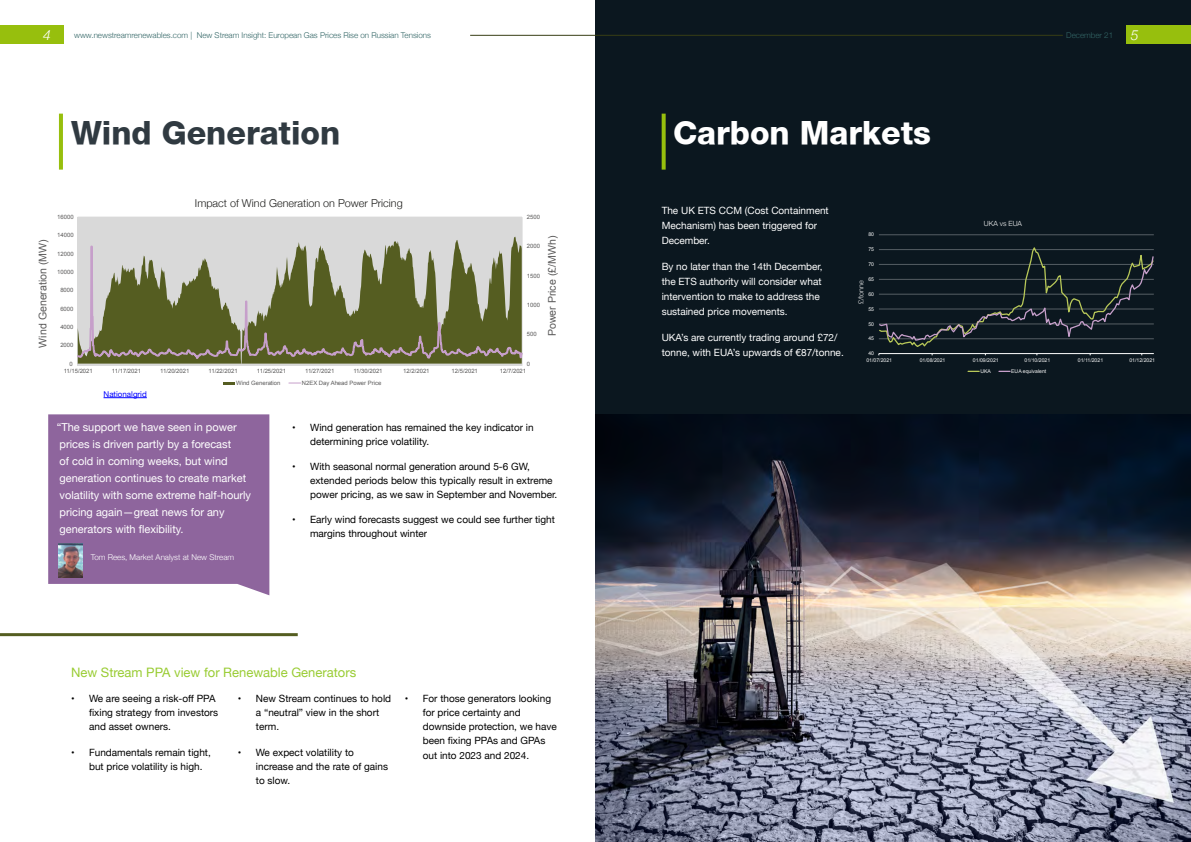
<style>
.page{position:relative;width:1191px;height:842px;background:#fff}
.page>*{position:absolute;margin:0;border:0;box-sizing:border-box;transform-origin:0 0}
.t1{font:800 32px "Helvetica Neue";color:#303a41}
.t2{font:800 32px "Helvetica Neue";color:#fff}
.t3{font:italic 300 14px "Helvetica Neue";color:#fff}
.t4{font:13px "Helvetica Neue";color:#9c3}
.t5{font:11px/17px "Helvetica Neue";color:#fff}
.t6{font:300 10.8px "Helvetica Neue";color:#1d1d1b}
.t7{font:10.6px "Arial";color:#5b5a5a}
.t8{font:10px/14px "Helvetica Neue";color:#000}
.t9{font:10px/15px "Helvetica Neue";color:#fff}
.t10{font:300 8px "Helvetica Neue";color:#366}
.t11{font:300 8px "Helvetica Neue";color:#fff}
.t12{font:8px "Helvetica Neue";color:#00f}
.t13{font:300 7.1px "Helvetica Neue";color:#f6f6f6}
.t14{font:5.9px "Arial";color:#5b5a5a}
.t15{font:5.1px "Arial";color:#f6f6f6}
.s1{font-weight:300;color:#fff}
</style>
<div class="page">
<div style="left:595px;top:0;width:596px;height:415px;background:#0b171f"></div>
<svg style="left:48px;top:414px;width:221px;height:181px;background:#946ea2"></svg>
<div style="left:77px;top:216px;width:446px;height:149px;background:#d9d9d9"></div>
<svg style="left:78px;top:237px;width:444px;height:126px;background:#b3b6a5"></svg>
<svg style="left:77px;top:363px;width:445px;height:3px"></svg>
<svg style="left:78px;top:245px;width:444px;height:115px;background:#888b69"></svg>
<svg style="left:223px;top:382px;width:12px;height:2px"></svg>
<svg style="left:289px;top:382px;width:12px;height:1px"></svg>
<img style="left:59px;top:544px;width:23px;height:34px">
<hr style="left:59px;top:114px;width:4px;height:56px;background:#97bf0d">
<svg style="left:661px;top:114px;width:4px;height:56px"></svg>
<hr style="left:879px;top:235px;width:274px;height:1px;background:#fff">
<hr style="left:879px;top:353px;width:274px;height:1px;background:#fff">
<svg style="left:879px;top:247px;width:275px;height:100px"></svg>
<img style="left:595px;top:414px;width:596px;height:428px">
<hr style="left:104px;top:397px;width:43px;height:1px;background:#00f">
<hr style="left:0;top:633px;width:298px;height:3px;background:#545d20">
<div style="left:0;top:26px;width:64px;height:18px;background:#97bf0d"></div>
<div style="left:1126px;top:26px;width:65px;height:18px;background:#97bf0d"></div>
<hr style="left:470px;top:35px;width:592px;height:1px;background:#383e15">
<h2 class="t3" style="left:43px;top:23px;width:9px">4</h2>
<p class="t10" style="left:74px;top:29px;width:358px">www.newstreamrenewables.com | New Stream Insight: European Gas Prices Rise on Russian Tensions</p>
<p class="t10" style="left:1066px;top:29px;width:48px">December 21</p>
<h2 class="t3" style="left:1130px;top:23px;width:9px">5</h2>
<h1 class="t1" style="left:71px;top:114px;width:271px">Wind Generation</h1>
<h1 class="t2" style="left:673px;top:114px;width:259px">Carbon Markets</h1>
<p class="t7" style="left:36px;top:347px;width:110px;rotate:-90deg">Wind Generation (MW)</p>
<p class="t14" style="left:57px;top:213px;width:18px">16000</p>
<p class="t14" style="left:57px;top:231px;width:18px">14000</p>
<p class="t14" style="left:57px;top:250px;width:18px">12000</p>
<p class="t14" style="left:57px;top:268px;width:18px">10000</p>
<p class="t14" style="left:60px;top:286px;width:15px">8000</p>
<p class="t14" style="left:60px;top:305px;width:15px">6000</p>
<p class="t14" style="left:60px;top:323px;width:15px">4000</p>
<p class="t14" style="left:60px;top:341px;width:15px">2000</p>
<p class="t14" style="left:70px;top:360px;width:5px">0</p>
<p class="t6" style="left:195px;top:195px;width:209px">Impact of Wind Generation on Power Pricing</p>
<p class="t14" style="left:527px;top:213px;width:15px">2500</p>
<p class="t14" style="left:527px;top:242px;width:15px">2000</p>
<p class="t14" style="left:527px;top:272px;width:15px">1500</p>
<p class="t14" style="left:527px;top:301px;width:15px">1000</p>
<p class="t14" style="left:527px;top:330px;width:11px">500</p>
<p class="t14" style="left:527px;top:360px;width:5px">0</p>
<p class="t14" style="left:64px;top:367px;width:31px">11/15/2021</p>
<p class="t14" style="left:112px;top:367px;width:31px">11/17/2021</p>
<p class="t14" style="left:160px;top:367px;width:31px">11/20/2021</p>
<p class="t14" style="left:209px;top:367px;width:31px">11/22/2021</p>
<p class="t14" style="left:257px;top:367px;width:31px">11/25/2021</p>
<p class="t14" style="left:305px;top:367px;width:31px">11/27/2021</p>
<p class="t14" style="left:353px;top:367px;width:31px">11/30/2021</p>
<p class="t14" style="left:403px;top:367px;width:28px">12/2/2021</p>
<p class="t14" style="left:451px;top:367px;width:28px">12/5/2021</p>
<p class="t14" style="left:500px;top:367px;width:28px">12/7/2021</p>
<p class="t7" style="left:545px;top:336px;width:102px;rotate:-90deg">Power Price (£/MWh)</p>
<p class="t14" style="left:236px;top:379px;width:46px">Wind Generation</p>
<p class="t14" style="left:302px;top:379px;width:81px">N2EX Day Ahead Power Price</p>
<p class="t8" style="left:310px;top:420px;width:225px;text-indent:-18px">• Wind generation has remained the key indicator in determining price volatility.</p>
<p class="t8" style="left:310px;top:460px;width:249px;text-indent:-18px">• With seasonal normal generation around 5-6 GW, extended periods below this typically result in extreme power pricing, as we saw in September and November.</p>
<p class="t8" style="left:310px;top:513px;width:246px;text-indent:-18px">• Early wind forecasts suggest we could see further tight margins throughout winter</p>
<p class="t12" style="left:75px;top:388px;width:74px"><span class="s1">Source:</span> Nationalgrid</p>
<p class="t5" style="left:57px;top:419px;width:196px">“The support we have seen in power prices is driven partly by a forecast<br>of cold in coming weeks, but wind generation continues to create market volatility with some extreme half-hourly pricing again—great news for any generators with flexibility.</p>
<p class="t11" style="left:91px;top:550px;width:145px">Tom Rees, Market Analyst at New Stream</p>
<p class="t9" style="left:661px;top:203px;width:169px">The UK ETS CCM (Cost Containment<br>Mechanism) has been triggered for<br>December.</p>
<p class="t9" style="left:661px;top:259px;width:162px">By no later than the 14th December, the ETS authority will consider what intervention to make to address the sustained price movements.</p>
<p class="t9" style="left:661px;top:331px;width:184px">UKA’s are currently trading around £72/ tonne, with EUA’s upwards of €87/tonne.</p>
<p class="t15" style="left:868px;top:231px;width:7px">80</p>
<p class="t15" style="left:868px;top:246px;width:7px">75</p>
<p class="t15" style="left:868px;top:261px;width:7px">70</p>
<p class="t15" style="left:868px;top:276px;width:7px">65</p>
<p class="t13" style="left:855px;top:304px;width:25px;rotate:-90deg">£/tonne</p>
<p class="t15" style="left:868px;top:291px;width:7px">60</p>
<p class="t15" style="left:868px;top:305px;width:7px">55</p>
<p class="t15" style="left:868px;top:320px;width:7px">50</p>
<p class="t15" style="left:868px;top:335px;width:7px">45</p>
<p class="t15" style="left:868px;top:350px;width:7px">40</p>
<p class="t13" style="left:984px;top:218px;width:40px">UKA vs EUA</p>
<p class="t15" style="left:866px;top:357px;width:27px">01/07/2021</p>
<p class="t15" style="left:919px;top:357px;width:27px">01/08/2021</p>
<p class="t15" style="left:973px;top:357px;width:27px">01/09/2021</p>
<p class="t15" style="left:1024px;top:357px;width:27px">01/10/2021</p>
<p class="t15" style="left:1077px;top:357px;width:27px">01/11/2021</p>
<p class="t15" style="left:1129px;top:357px;width:27px">01/12/2021</p>
<p class="t15" style="left:980px;top:368px;width:12px">UKA</p>
<p class="t15" style="left:1011px;top:368px;width:37px">EUA equivalent</p>
<h3 class="t4" style="left:71px;top:663px;width:286px">New Stream PPA view for Renewable Generators</h3>
<p class="t8" style="left:89px;top:692px;width:131px;text-indent:-18px">• We are seeing a risk-off PPA fixing strategy from investors and asset owners.</p>
<p class="t8" style="left:89px;top:746px;width:123px;text-indent:-18px">• Fundamentals remain tight, but price volatility is high.</p>
<p class="t8" style="left:256px;top:692px;width:137px;text-indent:-18px">• New Stream continues to hold a “neutral” view in the short term.</p>
<p class="t8" style="left:256px;top:746px;width:134px;text-indent:-18px">• We expect volatility to increase and the rate of gains to slow.</p>
<p class="t8" style="left:423px;top:692px;width:136px;text-indent:-18px">• For those generators looking for price certainty and downside protection, we have been fixing PPAs and GPAs</p>
<p class="t8" style="left:423px;top:749px;width:108px">out into 2023 and 2024.</p>
</div>
